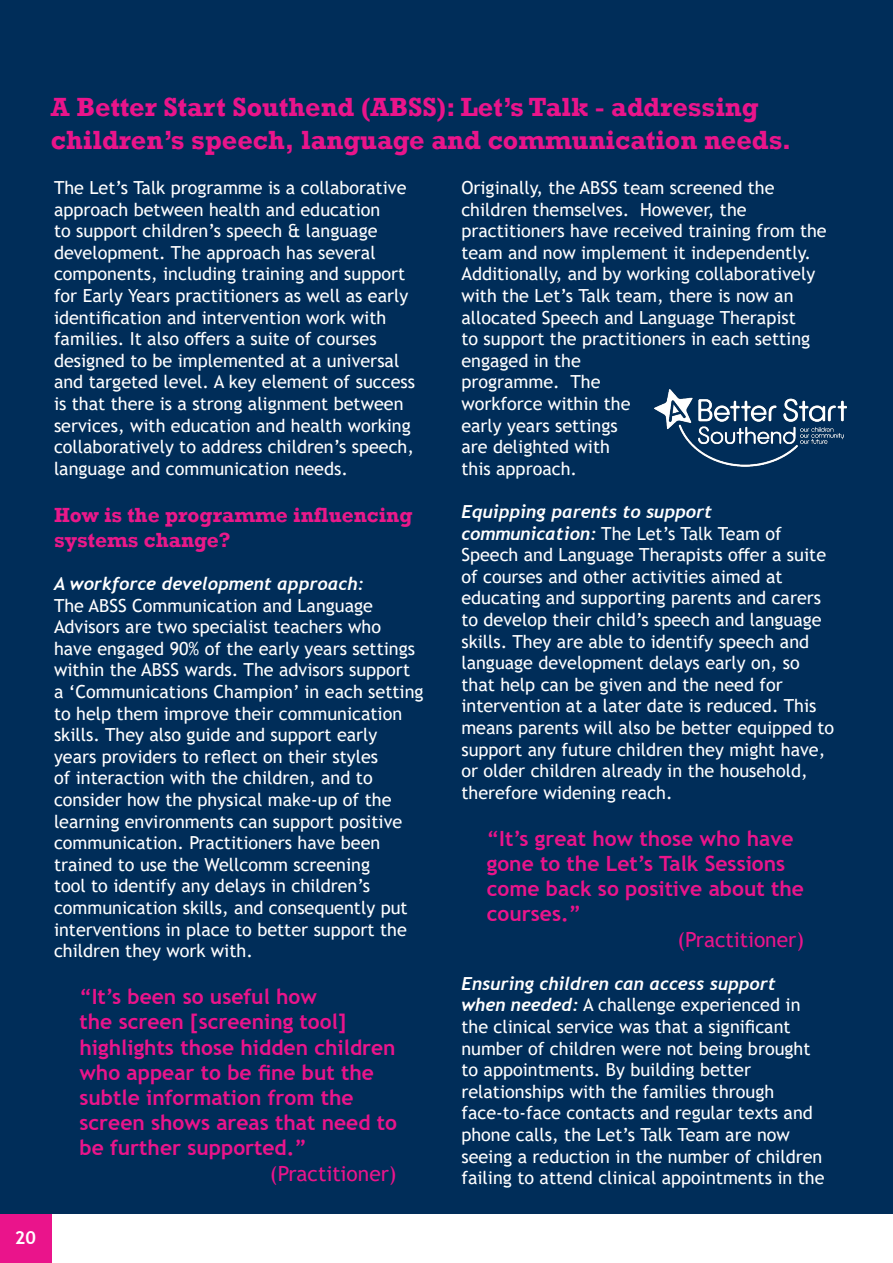
<style>
.page{position:relative;width:893px;height:1263px;background:#fff}
.page>*{position:absolute;margin:0;border:0;box-sizing:border-box;transform-origin:0 0}
.t1{font:700 27px/32.4px "Rockwell";color:#ea148b}
.t2{font:700 21px/25.2px "Trebuchet MS";color:#ea148b}
.t3{font:700 21px/25.2px "Rockwell";color:#ea188a}
.t4{font:21px "Trebuchet MS";color:#ea148b}
.t5{font:18px/21.6px "Trebuchet MS";color:#fff}
.t6{font:700 18px "Trebuchet MS";color:#fff}
.s1{font-family:"Trebuchet";font-weight:700;font-style:italic}
</style>
<div class="page">
<div style="left:0;top:1212px;width:51px;height:51px;background:#ea148b"></div>
<div style="left:0;top:0;width:893px;height:1213px;background:#002d59"></div>
<img style="left:654px;top:389px;width:193px;height:78px">
<p class="t1" style="left:51px;top:91px;width:742px">A Better Start Southend (ABSS): Let’s Talk - addressing children’s speech, language and communication needs.</p>
<p class="t5" style="left:461px;top:177px;width:367px">Originally, the ABSS team screened the children themselves. However, the practitioners have received training from the team and now implement it independently.<br>Additionally, and by working collaboratively with the Let’s Talk team, there is now an allocated Speech and Language Therapist<br>to support the practitioners in each setting engaged in the<br>programme. The<br>workforce within the<br>early years settings<br>are delighted with<br>this approach.</p>
<p class="t5" style="left:461px;top:501px;width:374px"><span class="s1">Equipping parents to support communication:</span> The Let’s Talk Team of Speech and Language Therapists offer a suite of courses and other activities aimed at educating and supporting parents and carers to develop their child’s speech and language skills. They are able to identify speech and language development delays early on, so that help can be given and the need for intervention at a later date is reduced. This means parents will also be better equipped to support any future children they might have, or older children already in the household, therefore widening reach.</p>
<p class="t2" style="left:487px;top:826px;width:318px">“It’s great how those who have gone to the Let’s Talk Sessions come back so positive about the courses.”</p>
<p class="t4" style="left:677px;top:926px;width:128px">(Practitioner)</p>
<p class="t5" style="left:461px;top:972px;width:365px"><span class="s1">Ensuring children can access support<br>when needed:</span> A challenge experienced in the clinical service was that a significant number of children were not being brought to appointments. By building better relationships with the families through face-to-face contacts and regular texts and phone calls, the Let’s Talk Team are now seeing a reduction in the number of children failing to attend clinical appointments in the</p>
<p class="t5" style="left:54px;top:177px;width:363px">The Let’s Talk programme is a collaborative approach between health and education<br>to support children’s speech &amp; language development. The approach has several components, including training and support for Early Years practitioners as well as early identification and intervention work with families. It also offers a suite of courses designed to be implemented at a universal and targeted level. A key element of success is that there is a strong alignment between services, with education and health working collaboratively to address children’s speech, language and communication needs.</p>
<p class="t3" style="left:54px;top:502px;width:360px">How is the programme influencing systems change?</p>
<p class="t5" style="left:54px;top:573px;width:371px"><span class="s1">A workforce development approach:<br></span>The ABSS Communication and Language Advisors are two specialist teachers who<br>have engaged 90% of the early years settings within the ABSS wards. The advisors support a ‘Communications Champion’ in each setting to help them improve their communication skills. They also guide and support early years providers to reflect on their styles<br>of interaction with the children, and to consider how the physical make-up of the learning environments can support positive communication. Practitioners have been trained to use the Wellcomm screening<br>tool to identify any delays in children’s communication skills, and consequently put interventions in place to better support the children they work with.</p>
<p class="t2" style="left:80px;top:984px;width:319px">“It’s been so useful how<br>the screen [screening tool] highlights those hidden children who appear to be fine but the subtle information from the screen shows areas that need to be further supported.”</p>
<p class="t4" style="left:270px;top:1160px;width:128px">(Practitioner)</p>
<p class="t6" style="left:15px;top:1227px;width:23px">20</p>
</div>
